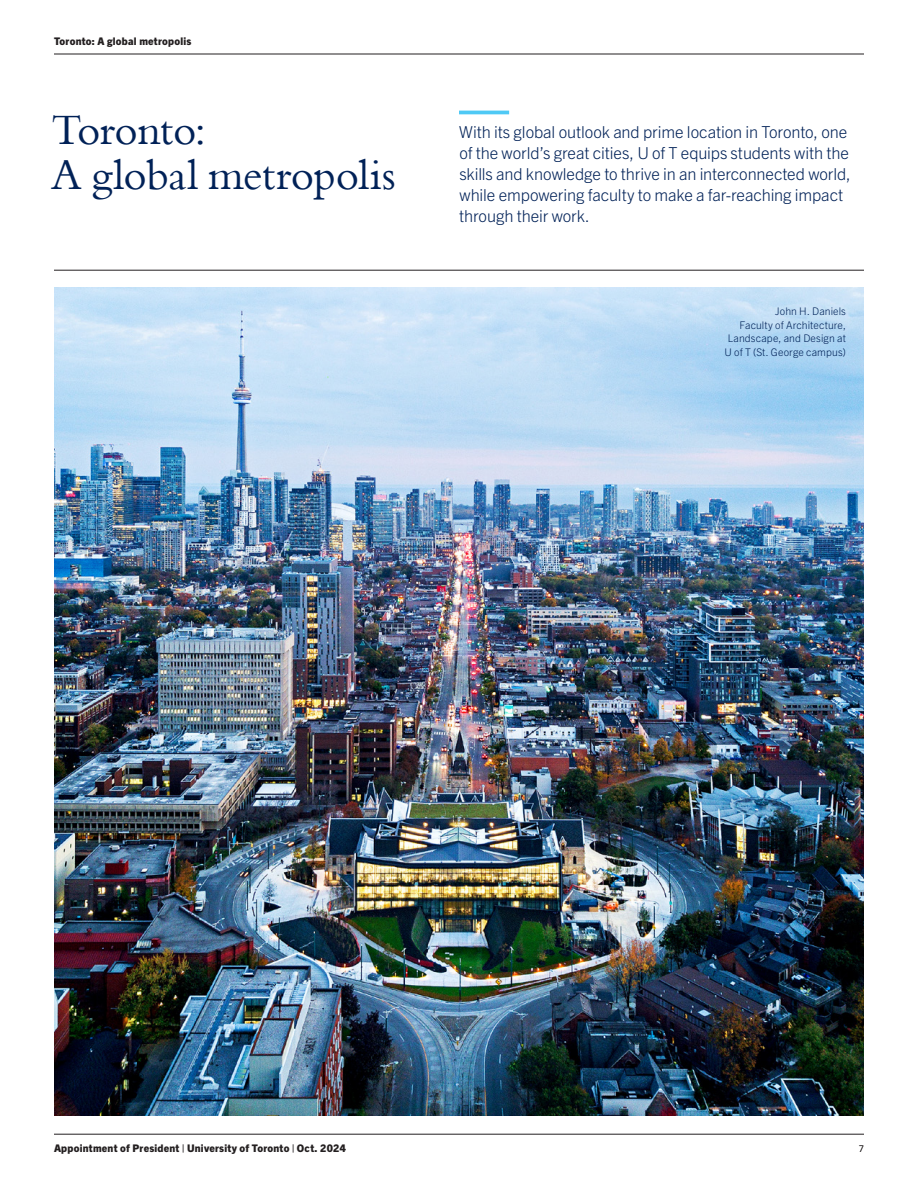
<style>
.page{position:relative;width:918px;height:1188px;background:#fff}
.page>*{position:absolute;margin:0;border:0;box-sizing:border-box;transform-origin:0 0}
.t1{font:45px/45px "Bembo MT Pro";letter-spacing:-.01em;color:#002157}
.t2{font:300 16.5px/21px "Trade Gothic Next LT Pro";letter-spacing:-.005em;color:#002157}
.t3{font:300 10.5px/13.5px "Trade Gothic Next LT Pro";letter-spacing:.01em;color:#002157;text-align:right}
.t4{font:800 10.5px "Trade Gothic Next LT Pro";letter-spacing:.02em;color:#231f20}
.t5{font:300 9px "Trade Gothic Next LT Pro";color:#231f20}
</style>
<div class="page">
<img style="left:54px;top:288px;width:810px;height:828px">
<hr style="left:54px;top:54px;width:810px;height:1px;background:#231f20">
<hr style="left:54px;top:1134px;width:810px;height:1px;background:#231f20">
<hr style="left:54px;top:270px;width:810px;height:1px;background:#231f20">
<hr style="left:459px;top:111px;width:50px;height:3px;background:#4fc9f5">
<p class="t4" style="left:54px;top:34px;width:139px">Toronto: A global metropolis</p>
<h1 class="t1" style="left:51px;top:106px;width:346px">Toronto:<br>A global metropolis</h1>
<p class="t2" style="left:459px;top:120px;width:393px">With its global outlook and prime location in Toronto, one of the world’s great cities, U of T equips students with the skills and knowledge to thrive in an interconnected world, while empowering faculty to make a far-reaching impact through their work.</p>
<p class="t3" style="left:724px;top:304px;width:123px">John H. Daniels<br>Faculty of Architecture,<br>Landscape, and Design at<br>U of T (St. George campus)</p>
<p class="t4" style="left:54px;top:1141px;width:293px">Appointment of President | University of Toronto | Oct. 2024</p>
<p class="t5" style="left:859px;top:1142px;width:7px">7</p>
</div>
